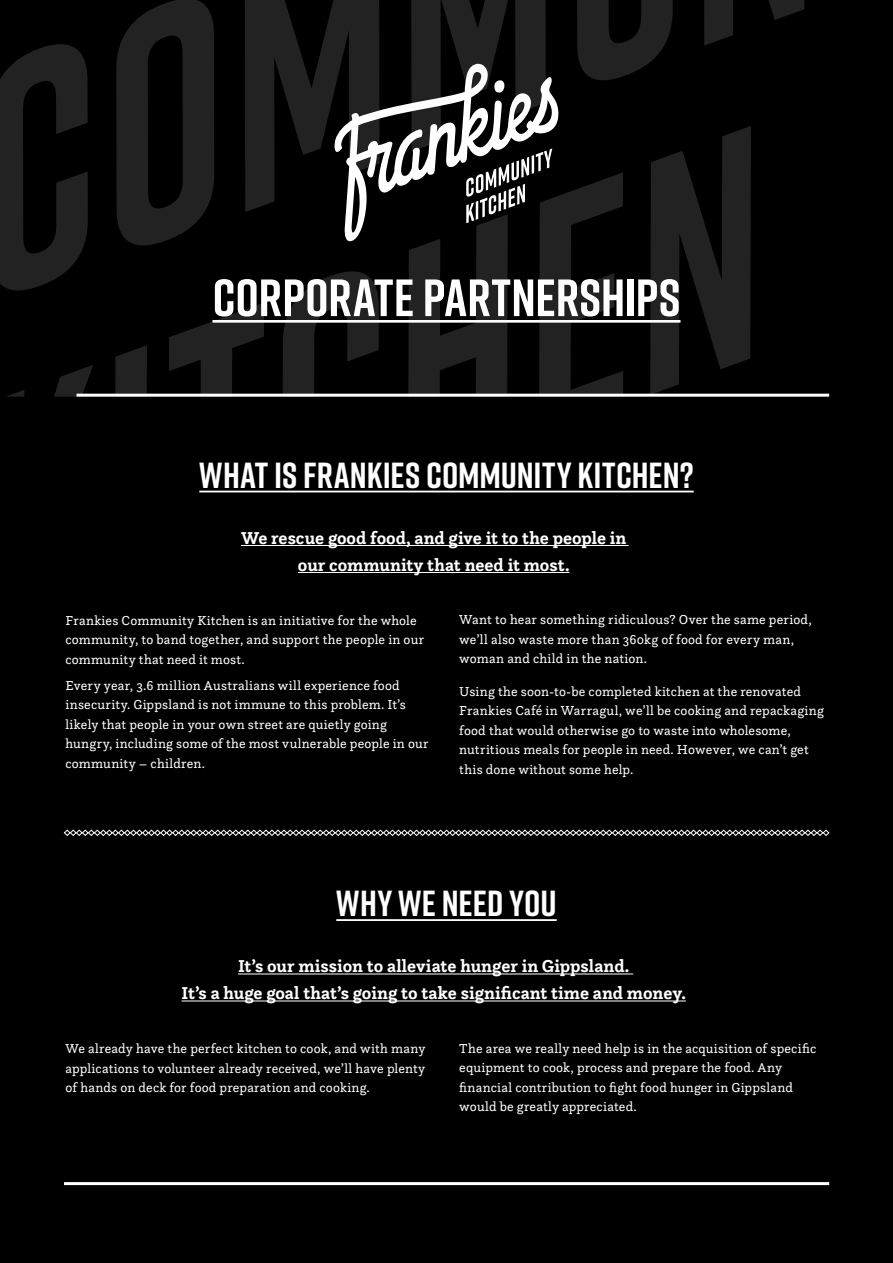
<style>
.page{position:relative;width:893px;height:1263px;background:#000}
.page>*{position:absolute;margin:0;border:0;box-sizing:border-box;transform-origin:0 0}
.t1{font:700 52.35px "Rift";color:#fff}
.t2{font:700 36.15px "Rift";color:#fff}
.t3{font:700 18px/27px "Questa Slab";color:#fff;text-align:center}
.t4{font:13.5px/19.5px "Questa Slab";letter-spacing:.015em;color:#fff}
</style>
<div class="page">
<svg style="left:0;top:44px;width:88px;height:247px"></svg>
<svg style="left:6px;top:365px;width:87px;height:32px"></svg>
<hr style="left:64px;top:1182px;width:765px;height:3px;background:#fff">
<svg style="left:64px;top:829px;width:766px;height:7px"></svg>
<svg style="left:115px;top:0;width:689px;height:394px"></svg>
<hr style="left:212px;top:320px;width:468px;height:3px;background:#fff">
<hr style="left:241px;top:545px;width:388px;height:1px;background:#fff">
<hr style="left:298px;top:572px;width:271px;height:1px;background:#fff">
<hr style="left:238px;top:973px;width:395px;height:1px;background:#fff">
<hr style="left:182px;top:1000px;width:504px;height:1px;background:#fff">
<hr style="left:199px;top:491px;width:495px;height:1px;background:#fff">
<hr style="left:336px;top:919px;width:221px;height:2px;background:#fff">
<hr style="left:77px;top:394px;width:752px;height:3px;background:#fff">
<h1 class="t1" style="left:212px;top:260px;width:469px">CORPORATE PARTNERSHIPS</h1>
<h2 class="t2" style="left:199px;top:449px;width:496px">WHAT IS FRANKIES COMMUNITY KITCHEN?</h2>
<h3 class="t3" style="left:241px;top:524px;width:387px">We rescue good food, and give it to the people in our community that need it most.</h3>
<p class="t4" style="left:66px;top:610px;width:360px">Frankies Community Kitchen is an initiative for the whole community, to band together, and support the people in our community that need it most.</p>
<p class="t4" style="left:66px;top:675px;width:365px">Every year, 3.6 million Australians will experience food insecurity. Gippsland is not immune to this problem. It’s likely that people in your own street are quietly going hungry, including some of the most vulnerable people in our community – children.</p>
<p class="t4" style="left:459px;top:610px;width:354px">Want to hear something ridiculous? Over the same period, we’ll also waste more than 360kg of food for every man, woman and child in the nation.</p>
<p class="t4" style="left:459px;top:681px;width:366px">Using the soon-to-be completed kitchen at the renovated Frankies Café in Warragul, we’ll be cooking and repackaging food that would otherwise go to waste into wholesome, nutritious meals for people in need. However, we can’t get this done without some help.</p>
<h2 class="t2" style="left:336px;top:878px;width:222px">WHY WE NEED YOU</h2>
<h3 class="t3" style="left:182px;top:952px;width:506px">It’s our mission to alleviate hunger in Gippsland.<br>It’s a huge goal that’s going to take significant time and money.</h3>
<p class="t4" style="left:66px;top:1038px;width:361px;text-align:justify">We already have the perfect kitchen to cook, and with many applications to volunteer already received, we’ll have plenty of hands on deck for food preparation and cooking.</p>
<p class="t4" style="left:459px;top:1038px;width:359px">The area we really need help is in the acquisition of specific equipment to cook, process and prepare the food. Any financial contribution to fight food hunger in Gippsland would be greatly appreciated.</p>
</div>
